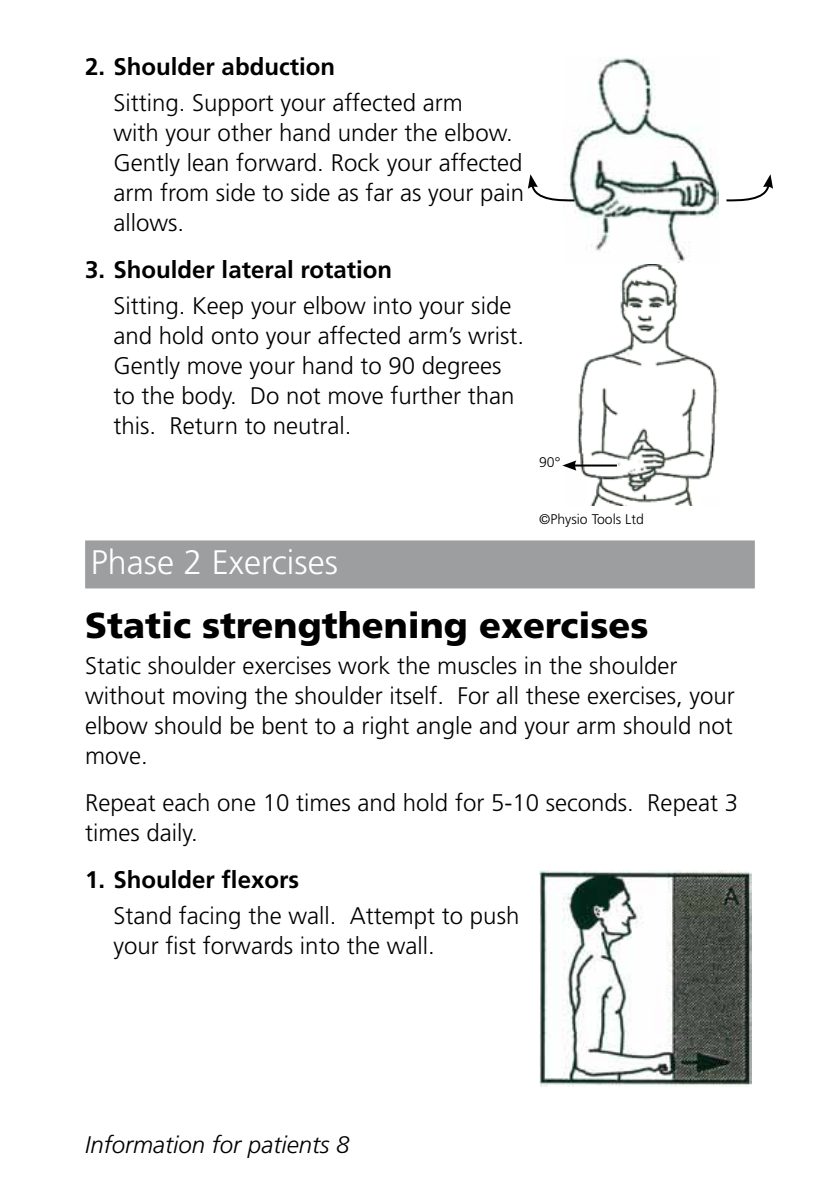
<style>
.page{position:relative;width:840px;height:1191px;background:#fff}
.page>*{position:absolute;margin:0;border:0;box-sizing:border-box;transform-origin:0 0}
.t1{font:900 36px "Frutiger";color:#000}
.t2{font:300 34px "Frutiger";color:#fff}
.t3{font:300 24px/30px "Frutiger";color:#000}
.t4{font:700 24px "Frutiger";color:#000}
.t5{font:italic 300 24px "Frutiger";color:#000}
.t6{font:300 14px "Frutiger";color:#000}
</style>
<div class="page">
<div style="left:85px;top:540px;width:669px;height:48px;background:#9c9e9f"></div>
<img style="left:568px;top:57px;width:150px;height:205px">
<img style="left:575px;top:264px;width:143px;height:242px">
<hr style="left:573px;top:464px;width:43px;height:2px;background:#000">
<svg style="left:562px;top:460px;width:14px;height:10px"></svg>
<svg style="left:726px;top:174px;width:46px;height:28px"></svg>
<svg style="left:527px;top:174px;width:49px;height:28px"></svg>
<img style="left:539px;top:870px;width:211px;height:216px">
<p class="t4" style="left:85px;top:53px;width:251px">2. Shoulder abduction</p>
<p class="t3" style="left:113px;top:88px;width:412px">Sitting. Support your affected arm<br>with your other hand under the elbow.<br>Gently lean forward. Rock your affected arm from side to side as far as your pain allows.</p>
<p class="t4" style="left:85px;top:256px;width:308px">3. Shoulder lateral rotation</p>
<p class="t3" style="left:113px;top:290px;width:412px">Sitting. Keep your elbow into your side and hold onto your affected arm’s wrist.<br>Gently move your hand to 90 degrees to the body. Do not move further than this. Return to neutral.</p>
<p class="t6" style="left:539px;top:454px;width:23px">90°</p>
<p class="t6" style="left:539px;top:511px;width:106px">©Physio Tools Ltd</p>
<h2 class="t2" style="left:91px;top:543px;width:248px">Phase 2 Exercises</h2>
<h1 class="t1" style="left:85px;top:604px;width:564px">Static strengthening exercises</h1>
<p class="t3" style="left:85px;top:650px;width:650px">Static shoulder exercises work the muscles in the shoulder without moving the shoulder itself. For all these exercises, your elbow should be bent to a right angle and your arm should not move.</p>
<p class="t3" style="left:85px;top:787px;width:654px">Repeat each one 10 times and hold for 5-10 seconds. Repeat 3 times daily.</p>
<p class="t4" style="left:85px;top:865px;width:215px">1. Shoulder flexors</p>
<p class="t3" style="left:113px;top:900px;width:407px">Stand facing the wall. Attempt to push your fist forwards into the wall.</p>
<p class="t5" style="left:85px;top:1131px;width:266px">Information for patients 8</p>
</div>
